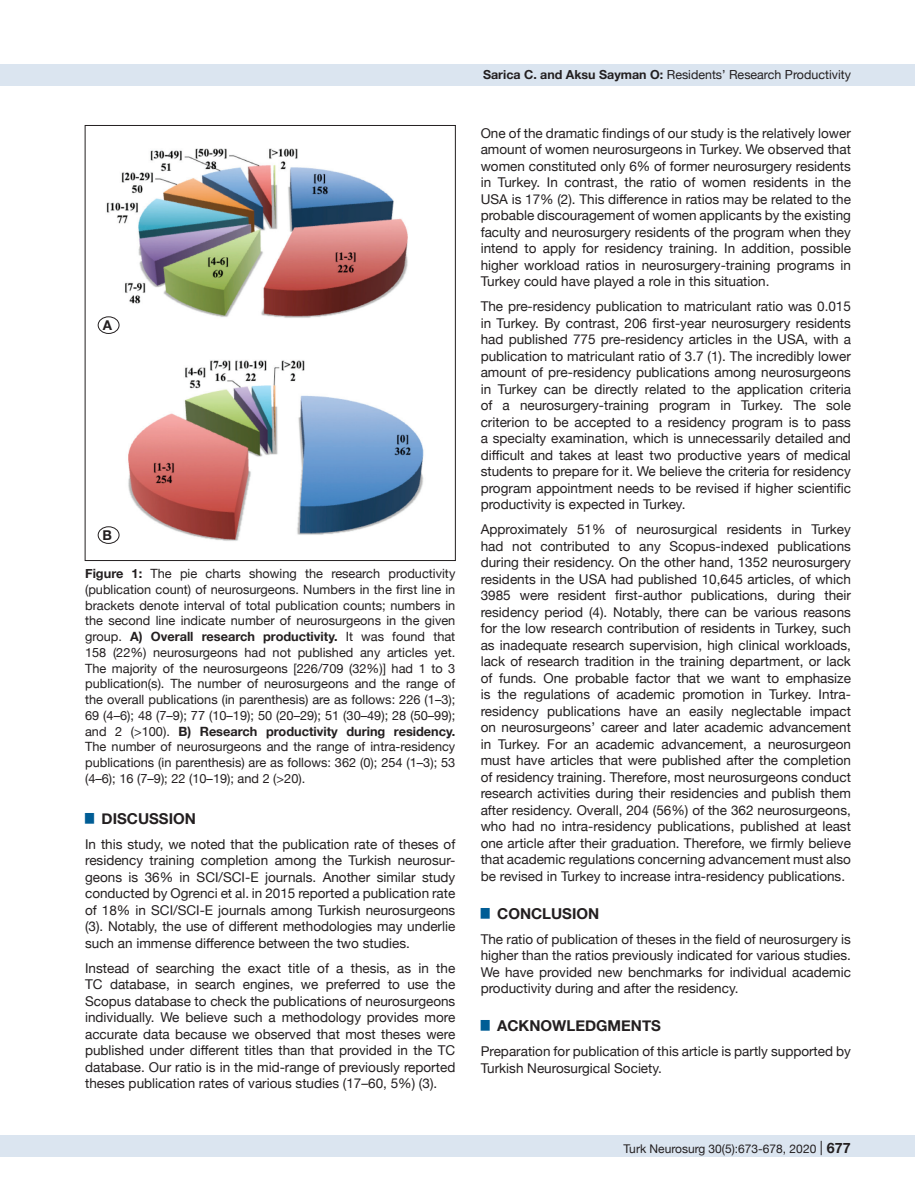
<style>
.page{position:relative;width:915px;height:1191px;background:#fff}
.page>*{position:absolute;margin:0;border:0;box-sizing:border-box;transform-origin:0 0}
.t1{font:700 15px "Helvetica Neue";color:#231f20}
.t2{font:13.5px/16.5px "Helvetica Neue";color:#231f20;text-align:justify}
.t3{font:700 13.5px "Helvetica Neue";color:#231f20}
.t4{font:12.75px/15.8px "Helvetica Neue";color:#231f20;text-align:justify}
.t5{font:12.45px "Helvetica Neue";color:#231f20}
.t6{font:12px "Helvetica Neue";color:#231f20}
.s1{font-weight:700}
.s2{font-size:14.25px}
.s3{font-weight:700;font-size:14.25px}
</style>
<div class="page">
<div style="left:0;top:1135px;width:914px;height:22px;background:#dbe5f0"></div>
<div style="left:0;top:64px;width:914px;height:21px;background:#dbe5f0"></div>
<img style="left:97px;top:148px;width:327px;height:396px">
<div style="left:98px;top:317px;width:21px;height:16px;background:#fff;border-radius:50%"></div>
<div style="left:98px;top:317px;width:21px;height:17px;border:1px solid #231f20;border-radius:50%"></div>
<div style="left:98px;top:527px;width:21px;height:16px;background:#fff;border-radius:50%"></div>
<div style="left:98px;top:526px;width:21px;height:17px;border:1px solid #231f20;border-radius:50%"></div>
<p class="t3" style="left:103px;top:315px;width:11px">A</p>
<p class="t3" style="left:103px;top:525px;width:11px">B</p>
<p class="t4" style="left:85px;top:566px;width:371px"><span class="s1">Figure 1:</span> The pie charts showing the research productivity (publication count) of neurosurgeons. Numbers in the first line in brackets denote interval of total publication counts; numbers in the second line indicate number of neurosurgeons in the given group. <span class="s1">A) Overall research productivity.</span> It was found that 158 (22%) neurosurgeons had not published any articles yet.<br>The majority of the neurosurgeons [226/709 (32%)] had 1 to 3 publication(s). The number of neurosurgeons and the range of the overall publications (in parenthesis) are as follows: 226 (1–3); 69 (4–6); 48 (7–9); 77 (10–19); 50 (20–29); 51 (30–49); 28 (50–99); and 2 (&gt;100). <span class="s1">B) Research productivity during residency.<br></span>The number of neurosurgeons and the range of intra-residency publications (in parenthesis) are as follows: 362 (0); 254 (1–3); 53 (4–6); 16 (7–9); 22 (10–19); and 2 (&gt;20).</p>
<p class="t1" style="left:85px;top:806px;width:112px"><sup>█</sup> DISCUSSION</p>
<p class="t2" style="left:85px;top:836px;width:371px">In this study, we noted that the publication rate of theses of residency training completion among the Turkish neurosur&shy;geons is 36% in SCI/SCI-E journals. Another similar study conducted by Ogrenci et al. in 2015 reported a publication rate of 18% in SCI/SCI-E journals among Turkish neurosurgeons (3). Notably, the use of different methodologies may underlie such an immense difference between the two studies.</p>
<p class="t2" style="left:85px;top:960px;width:371px">Instead of searching the exact title of a thesis, as in the TC database, in search engines, we preferred to use the Scopus database to check the publications of neurosurgeons individually. We believe such a methodology provides more accurate data because we observed that most theses were published under different titles than that provided in the TC database. Our ratio is in the mid-range of previously reported theses publication rates of various studies (17–60, 5%) (3).</p>
<p class="t5" style="left:483px;top:66px;width:369px"><span class="s1">Sarica C. and Aksu Sayman O:</span> Residents’ Research Productivity</p>
<p class="t2" style="left:480px;top:125px;width:371px">One of the dramatic findings of our study is the relatively lower amount of women neurosurgeons in Turkey. We observed that women constituted only 6% of former neurosurgery residents in Turkey. In contrast, the ratio of women residents in the USA is 17% (2). This difference in ratios may be related to the probable discouragement of women applicants by the existing faculty and neurosurgery residents of the program when they intend to apply for residency training. In addition, possible higher workload ratios in neurosurgery-training programs in Turkey could have played a role in this situation.</p>
<p class="t2" style="left:480px;top:299px;width:371px">The pre-residency publication to matriculant ratio was 0.015 in Turkey. By contrast, 206 first-year neurosurgery residents had published 775 pre-residency articles in the USA, with a publication to matriculant ratio of 3.7 (1). The incredibly lower amount of pre-residency publications among neurosurgeons in Turkey can be directly related to the application criteria of a neurosurgery-training program in Turkey. The sole criterion to be accepted to a residency program is to pass a specialty examination, which is unnecessarily detailed and difficult and takes at least two productive years of medical students to prepare for it. We believe the criteria for residency program appointment needs to be revised if higher scientific productivity is expected in Turkey.</p>
<p class="t2" style="left:480px;top:522px;width:371px">Approximately 51% of neurosurgical residents in Turkey had not contributed to any Scopus-indexed publications during their residency. On the other hand, 1352 neurosurgery residents in the USA had published 10,645 articles, of which 3985 were resident first-author publications, during their residency period (4). Notably, there can be various reasons for the low research contribution of residents in Turkey, such as inadequate research supervision, high clinical workloads, lack of research tradition in the training department, or lack of funds. One probable factor that we want to emphasize is the regulations of academic promotion in Turkey. Intra&shy;residency publications have an easily neglectable impact on neurosurgeons’ career and later academic advancement in Turkey. For an academic advancement, a neurosurgeon must have articles that were published after the completion of residency training. Therefore, most neurosurgeons conduct research activities during their residencies and publish them after residency. Overall, 204 (56%) of the 362 neurosurgeons, who had no intra-residency publications, published at least one article after their graduation. Therefore, we firmly believe that academic regulations concerning advancement must also be revised in Turkey to increase intra-residency publications.</p>
<p class="t1" style="left:480px;top:901px;width:120px"><sup>█</sup> CONCLUSION</p>
<p class="t2" style="left:480px;top:931px;width:371px">The ratio of publication of theses in the field of neurosurgery is higher than the ratios previously indicated for various studies.<br>We have provided new benchmarks for individual academic productivity during and after the residency.</p>
<p class="t1" style="left:480px;top:1013px;width:182px"><sup>█</sup> ACKNOWLEDGMENTS</p>
<p class="t2" style="left:480px;top:1043px;width:371px">Preparation for publication of this article is partly supported by<br>Turkish Neurosurgical Society.</p>
<p class="t6" style="left:623px;top:1140px;width:250px">Turk Neurosurg 30(5):673-678, 2020 <span class="s2">|</span> <span class="s3">677677</span></p>
</div>
